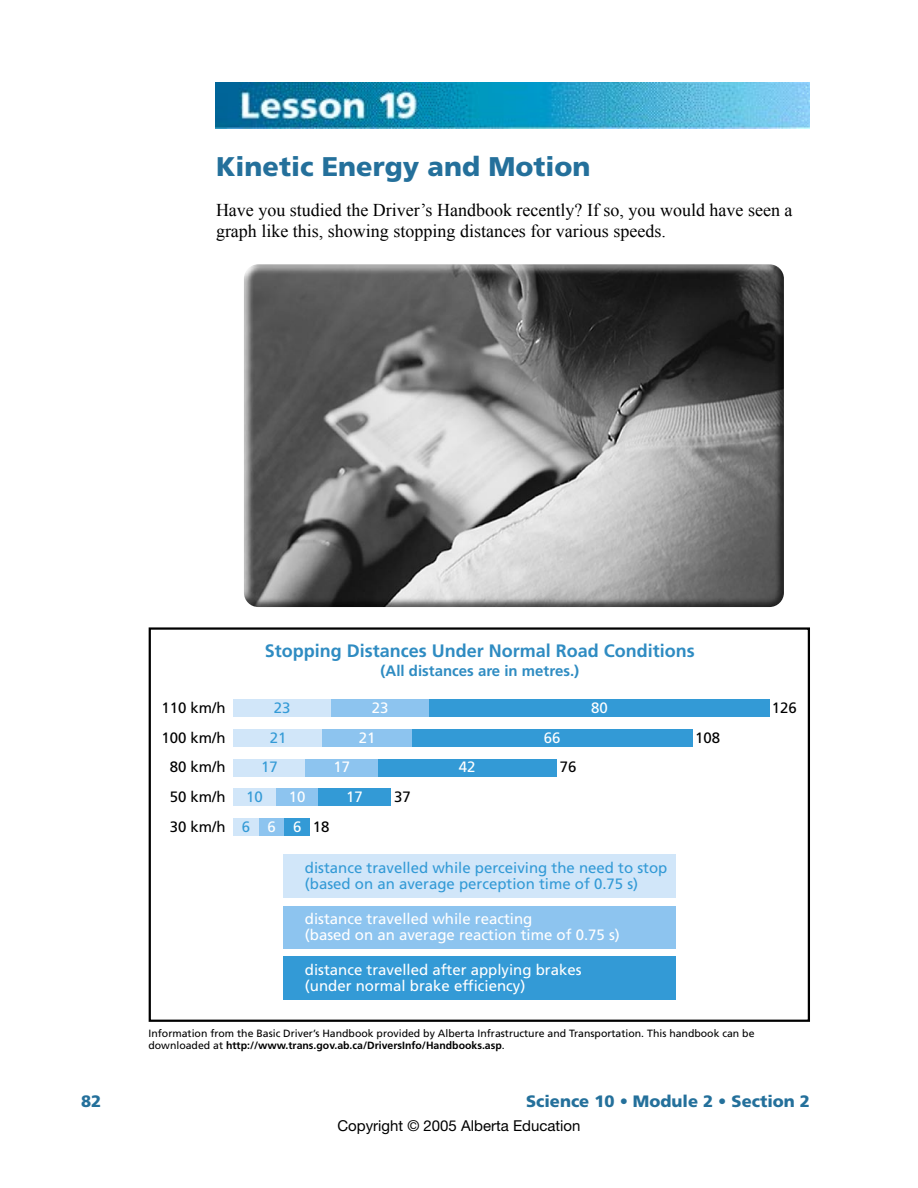
<style>
.page{position:relative;width:918px;height:1188px;background:#fff}
.page>*{position:absolute;margin:0;border:0;box-sizing:border-box;transform-origin:0 0}
.L1{font:900 27px "Frutiger";color:#24709b}
.Body_Text{font:18px/20.2px "Times New Roman";color:#000}
.t1{font:700 18px "Frutiger";color:#2f8cc2}
.Footers{font:900 16.5px "Frutiger";color:#24709b}
.t2{font:15px/16.5px "Frutiger";color:#fff}
.t3{font:15px/16.5px "Frutiger";color:#339ad6}
.t4{font:15px/29.7px "Frutiger";color:#000;text-align:center}
.t5{font:15px "Helvetica Neue";color:#000}
.t6{font:700 15px "Frutiger";color:#2f8cc2}
.Photo_Caption{font:10.5px/12.8px "Frutiger";color:#000}
.s1{color:#339ad6}
.s2{font-weight:700}
</style>
<div class="page">
<img style="left:216px;top:82px;width:594px;height:47px">
<img style="left:244px;top:264px;width:540px;height:343px">
<div style="left:149px;top:627px;width:661px;height:395px;border:2px solid #000"></div>
<div style="left:233px;top:700px;width:98px;height:17px;background:#d1e6f9"></div>
<div style="left:233px;top:729px;width:90px;height:17px;background:#d1e6f9"></div>
<div style="left:323px;top:729px;width:89px;height:17px;background:#8dc4ef"></div>
<div style="left:412px;top:729px;width:281px;height:17px;background:#339ad6"></div>
<div style="left:233px;top:759px;width:73px;height:17px;background:#d1e6f9"></div>
<div style="left:306px;top:759px;width:72px;height:17px;background:#8dc4ef"></div>
<div style="left:378px;top:759px;width:179px;height:17px;background:#339ad6"></div>
<div style="left:233px;top:789px;width:43px;height:17px;background:#d1e6f9"></div>
<div style="left:276px;top:789px;width:42px;height:17px;background:#8dc4ef"></div>
<div style="left:318px;top:789px;width:73px;height:17px;background:#339ad6"></div>
<div style="left:233px;top:819px;width:26px;height:17px;background:#d1e6f9"></div>
<div style="left:259px;top:819px;width:25px;height:17px;background:#8dc4ef"></div>
<div style="left:284px;top:819px;width:26px;height:17px;background:#339ad6"></div>
<div style="left:331px;top:700px;width:98px;height:17px;background:#8dc4ef"></div>
<div style="left:429px;top:700px;width:340px;height:17px;background:#339ad6"></div>
<div style="left:284px;top:854px;width:392px;height:43px;background:#d1e6f9"></div>
<div style="left:284px;top:906px;width:392px;height:42px;background:#8dc4ef"></div>
<div style="left:284px;top:956px;width:392px;height:43px;background:#339ad6"></div>
<p class="L1" style="left:216px;top:150px;width:376px">Kinetic Energy and Motion</p>
<p class="Body_Text" style="left:216px;top:200px;width:578px">Have you studied the Driver’s Handbook recently? If so, you would have seen a graph like this, showing stopping distances for various speeds.</p>
<p class="t1" style="left:265px;top:640px;width:432px">Stopping Distances Under Normal Road Conditions</p>
<p class="t6" style="left:381px;top:662px;width:200px">(All distances are in metres.)</p>
<p class="t4" style="left:161px;top:693px;width:66px">110 km/h<br>100 km/h<br>80 km/h<br>50 km/h</p>
<p class="t4" style="left:772px;top:693px;width:27px">126</p>
<p class="t3" style="left:274px;top:700px;width:18px">23</p>
<p class="t2" style="left:372px;top:700px;width:18px">23</p>
<p class="t2" style="left:591px;top:700px;width:18px">80</p>
<p class="t3" style="left:270px;top:729px;width:18px">21</p>
<p class="t2" style="left:359px;top:729px;width:18px">21</p>
<p class="t2" style="left:544px;top:729px;width:18px">66</p>
<p class="t3" style="left:261px;top:759px;width:18px">17</p>
<p class="t2" style="left:333px;top:759px;width:18px">17</p>
<p class="t2" style="left:459px;top:759px;width:18px">42</p>
<p class="t4" style="left:695px;top:723px;width:27px">108</p>
<p class="t4" style="left:560px;top:752px;width:18px">76</p>
<p class="t3" style="left:246px;top:789px;width:18px">10</p>
<p class="t2" style="left:289px;top:789px;width:18px">10</p>
<p class="t2" style="left:346px;top:789px;width:18px">17</p>
<p class="t2" style="left:242px;top:819px;width:61px"><span class="s1">6</span>66</p>
<p class="t4" style="left:394px;top:782px;width:18px">37</p>
<p class="t4" style="left:170px;top:812px;width:57px">30 km/h</p>
<p class="t4" style="left:313px;top:812px;width:18px">18</p>
<p class="t3" style="left:305px;top:859px;width:364px">distance travelled while perceiving the need to stop (based on an average perception time of 0.75 s)</p>
<p class="t2" style="left:305px;top:910px;width:317px">distance travelled while reacting<br>(based on an average reaction time of 0.75 s)</p>
<p class="t2" style="left:305px;top:961px;width:278px">distance travelled after applying brakes (under normal brake efficiency)</p>
<p class="Photo_Caption" style="left:148px;top:1027px;width:608px">Information from the Basic Driver’s Handbook provided by Alberta Infrastructure and Transportation. This handbook can be downloaded at <span class="s2">http://www.trans.gov.ab.ca/DriversInfo/Handbooks.asp</span>.</p>
<p class="Footers" style="left:81px;top:1091px;width:22px">82</p>
<p class="Footers" style="left:526px;top:1091px;width:285px">Science 10 • Module 2 • Section 2</p>
<h3 class="t5" style="left:337px;top:1117px;width:245px">Copyright © 2005 Alberta Education</h3>
</div>
